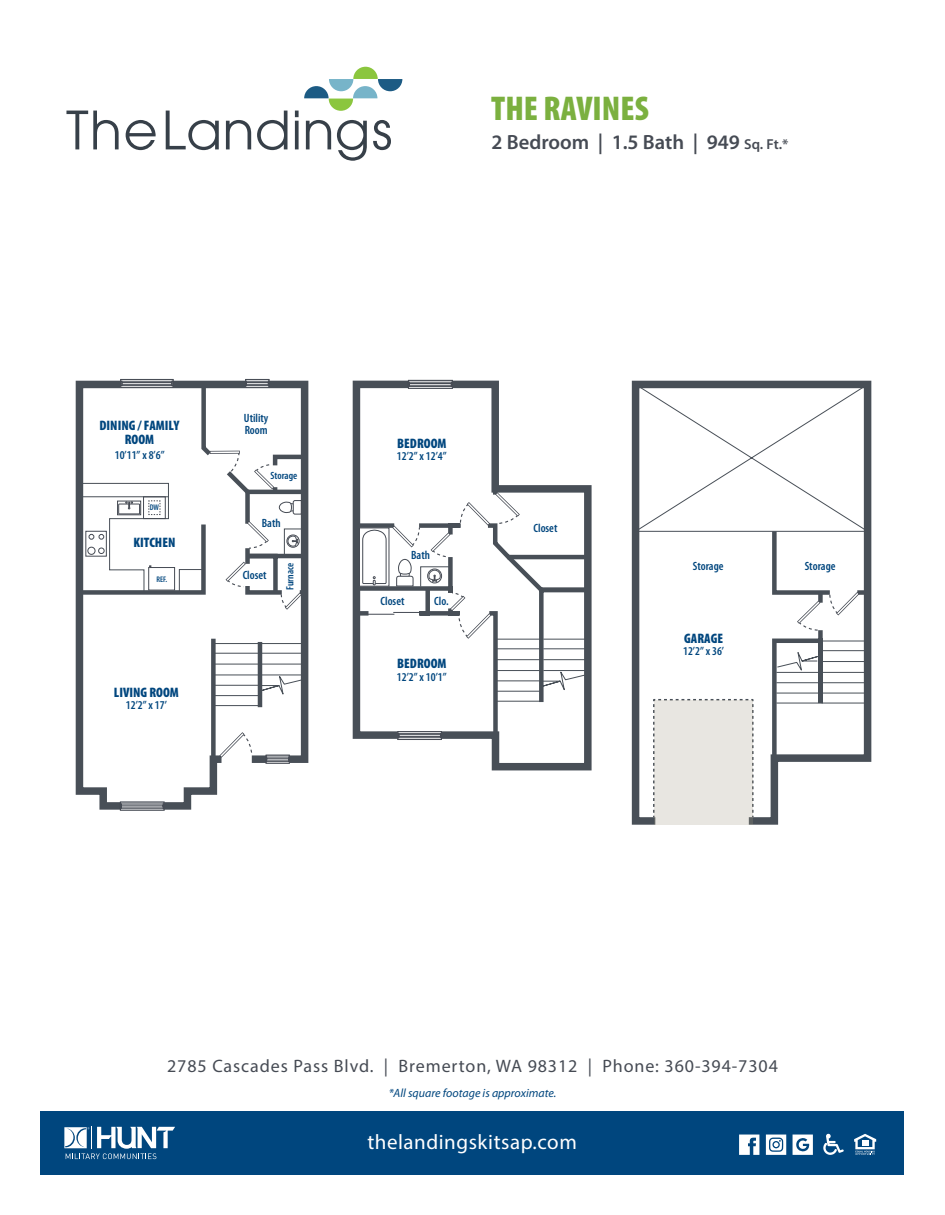
<style>
.page{position:relative;width:945px;height:1215px;background:#fff}
.page>*{position:absolute;margin:0;border:0;box-sizing:border-box;transform-origin:0 0}
.t1{font:900 condensed 34.5px "Myriad Pro";color:#7bb03f}
.t2{font:21px "Myriad Pro";letter-spacing:.025em;color:#fff}
.t3{font:600 20.55px "Myriad Pro";color:#464b54}
.t4{font:18px "Myriad Pro";letter-spacing:.05em;color:#464b54}
.t5{font:900 condensed 13.8px/13.5px "Myriad Pro";color:#00467e;text-align:center}
.t6{font:600 condensed 12px/12px "Myriad Pro";color:#00467e}
.t7{font:italic 12px "Myriad Pro";color:#00467e}
.t8{font:600 condensed 10.5px "Myriad Pro";color:#00467e}
.t9{font:600 condensed 8.25px "Myriad Pro";color:#00467e}
.t10{font:600 condensed 8.1px "Myriad Pro";color:#00467e}
.s1{font-size:14.4px}
</style>
<div class="page">
<div style="left:40px;top:1111px;width:864px;height:64px;background:#00467e"></div>
<svg style="left:64px;top:1127px;width:111px;height:32px"></svg>
<svg style="left:854px;top:1134px;width:22px;height:21px"></svg>
<svg style="left:823px;top:1134px;width:21px;height:21px"></svg>
<svg style="left:739px;top:1135px;width:20px;height:20px"></svg>
<svg style="left:793px;top:1135px;width:20px;height:20px"></svg>
<svg style="left:766px;top:1135px;width:20px;height:20px"></svg>
<svg style="left:66px;top:111px;width:53px;height:38px"></svg>
<svg style="left:126px;top:120px;width:30px;height:30px"></svg>
<svg style="left:166px;top:111px;width:53px;height:39px"></svg>
<svg style="left:226px;top:120px;width:25px;height:29px"></svg>
<svg style="left:257px;top:111px;width:30px;height:39px"></svg>
<svg style="left:295px;top:67px;width:107px;height:94px"></svg>
<svg style="left:352px;top:379px;width:240px;height:392px"></svg>
<svg style="left:352px;top:489px;width:240px;height:251px"></svg>
<div style="left:408px;top:386px;width:45px;height:3px;background:#fff;border:1px solid #464b54"></div>
<div style="left:408px;top:380px;width:45px;height:3px;background:#fff;border:1px solid #464b54"></div>
<div style="left:409px;top:383px;width:43px;height:3px;background:#fff;border:1px solid #464b54"></div>
<svg style="left:75px;top:378px;width:234px;height:433px"></svg>
<svg style="left:199px;top:380px;width:17px;height:80px"></svg>
<div style="left:211px;top:639px;width:5px;height:120px;background:#484f57"></div>
<hr style="left:258px;top:642px;width:4px;height:65px;background:#484f57">
<hr style="left:211px;top:451px;width:27px;height:3px;background:#464b54">
<hr style="left:211px;top:451px;width:27px;height:2px;background:#fff">
<svg style="left:217px;top:730px;width:36px;height:30px"></svg>
<svg style="left:222px;top:451px;width:87px;height:161px"></svg>
<div style="left:120px;top:802px;width:44px;height:8px;background:#8e9196;border:1px solid #464b54"></div>
<div style="left:120px;top:808px;width:44px;height:2px;background:#fff;border:1px solid #464b54"></div>
<div style="left:120px;top:802px;width:44px;height:2px;background:#fff;border:1px solid #464b54"></div>
<div style="left:121px;top:805px;width:42px;height:2px;background:#fff;border:1px solid #464b54"></div>
<div style="left:245px;top:385px;width:24px;height:3px;background:#fff;border:1px solid #464b54"></div>
<div style="left:245px;top:379px;width:24px;height:3px;background:#fff;border:1px solid #464b54"></div>
<div style="left:246px;top:382px;width:23px;height:3px;background:#fff;border:1px solid #464b54"></div>
<div style="left:266px;top:755px;width:24px;height:9px;background:#888b91;border:1px solid #464b54"></div>
<div style="left:266px;top:761px;width:24px;height:3px;background:#fff;border:1px solid #464b54"></div>
<div style="left:266px;top:755px;width:24px;height:2px;background:#fff;border:1px solid #464b54"></div>
<div style="left:266px;top:758px;width:23px;height:2px;background:#fff;border:1px solid #464b54"></div>
<div style="left:120px;top:385px;width:53px;height:3px;background:#fff;border:1px solid #464b54"></div>
<div style="left:120px;top:379px;width:53px;height:3px;background:#fff;border:1px solid #464b54"></div>
<div style="left:122px;top:382px;width:50px;height:3px;background:#fff;border:1px solid #464b54"></div>
<svg style="left:75px;top:483px;width:133px;height:114px"></svg>
<svg style="left:631px;top:380px;width:241px;height:445px"></svg>
<svg style="left:633px;top:383px;width:237px;height:434px"></svg>
<div style="left:654px;top:700px;width:99px;height:124px;background:#e8e6e1"></div>
<h1 class="t1" style="left:491px;top:89px;width:159px">THE RAVINES</h1>
<h3 class="t3" style="left:491px;top:131px;width:298px">2 Bedroom | 1.5 Bath | 949 <span class="s1">Sq. Ft.*</span></h3>
<p class="t5" style="left:100px;top:419px;width:81px">DINING / FAMILY<br>ROOM</p>
<p class="t6" style="left:115px;top:449px;width:51px">10’11” x 8’6”</p>
<p class="t9" style="left:150px;top:503px;width:11px">DW</p>
<p class="t5" style="left:133px;top:536px;width:43px">KITCHEN</p>
<p class="t10" style="left:157px;top:575px;width:12px">REF.</p>
<p class="t5" style="left:114px;top:686px;width:67px">LIVING ROOM</p>
<p class="t6" style="left:126px;top:699px;width:43px">12’2” x 17’</p>
<p class="t6" style="left:244px;top:412px;width:26px">Utility<br>Room</p>
<p class="t8" style="left:270px;top:470px;width:28px">Storage</p>
<p class="t6" style="left:262px;top:517px;width:20px">Bath</p>
<p class="t6" style="left:243px;top:569px;width:25px">Closet</p>
<p class="t8" style="left:284px;top:590px;width:29px;rotate:-90deg">Furnace</p>
<p class="t5" style="left:397px;top:437px;width:51px">BEDROOM</p>
<p class="t6" style="left:397px;top:450px;width:51px">12’2” x 12’4”</p>
<p class="t6" style="left:411px;top:550px;width:20px">Bath</p>
<p class="t6" style="left:381px;top:596px;width:25px">Closet</p>
<p class="t6" style="left:434px;top:596px;width:16px">Clo.</p>
<p class="t5" style="left:397px;top:657px;width:51px">BEDROOM</p>
<p class="t6" style="left:397px;top:671px;width:51px">12’2” x 10’1”</p>
<p class="t6" style="left:534px;top:522px;width:25px">Closet</p>
<p class="t6" style="left:693px;top:560px;width:32px">Storage</p>
<p class="t5" style="left:684px;top:631px;width:40px">GARAGE</p>
<p class="t6" style="left:683px;top:646px;width:43px">12’2” x 36’</p>
<p class="t6" style="left:805px;top:560px;width:32px">Storage</p>
<h3 class="t4" style="left:167px;top:1054px;width:612px">2785 Cascades Pass Blvd. | Bremerton, WA 98312 | Phone: 360-394-7304</h3>
<p class="t7" style="left:389px;top:1087px;width:169px">*All square footage is approximate.</p>
<h2 class="t2" style="left:367px;top:1129px;width:211px">thelandingskitsap.com</h2>
</div>
